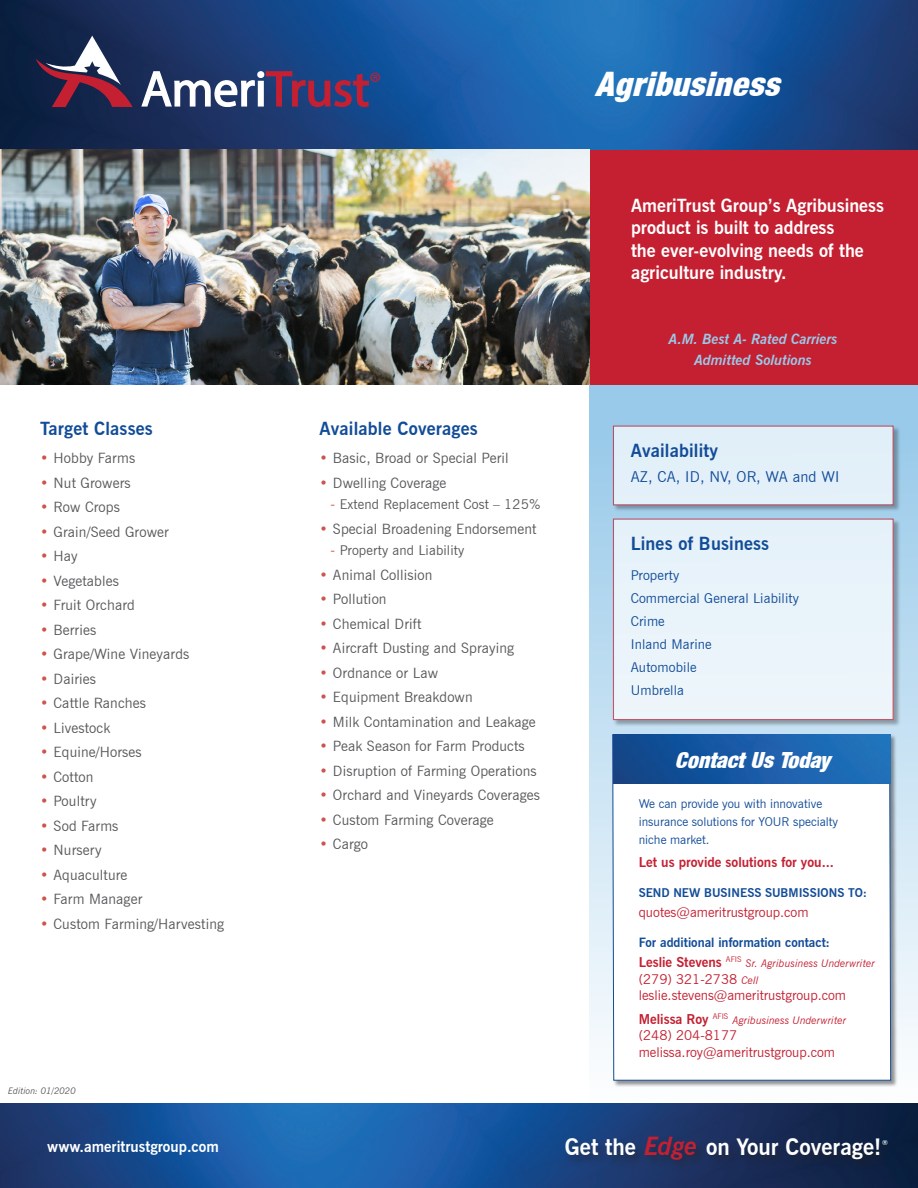
<style>
.page{position:relative;width:918px;height:1188px;background:#fff}
.page>*{position:absolute;margin:0;border:0;box-sizing:border-box;transform-origin:0 0}
.Header_-_Title{font:italic 33px "Acmo Display S Si";letter-spacing:.02em;color:#fff}
.t1{font:28.2px "Myriad Pro";color:#c42032}
.t2{font:700 22.5px "News Gothic BT";color:#fff}
.t3{font:italic 21.75px "Acmo Display S Si";color:#fff}
.Program_Description{font:700 18px/22.5px "News Gothic BT";color:#fff}
.Target_Classes_Title{font:700 18px "News Gothic BT";letter-spacing:.01em;color:#124c98}
.t4{font:700 15px "News Gothic BT";color:#fff}
.Target_Classes_Title-2{font:15px "News Gothic BT";letter-spacing:.01em;color:#124c98}
.t5{font:14.25px "News Gothic BT";letter-spacing:.01em;color:#57585a}
.t6{font:italic 700 14.25px/21px "News Gothic BT";color:#99caea;text-align:center}
.t7{font:13.5px/16.6px "News Gothic BT";color:#c42032}
.Target_Classes_Title-3{font:13.5px "News Gothic BT";letter-spacing:.01em;color:#124c98}
.t8{font:13.5px "News Gothic BT";letter-spacing:.01em;color:#57585a}
.t9{font:700 13.5px "News Gothic BT";color:#c42032}
.t10{font:700 12.75px "News Gothic BT";color:#124c98}
.t11{font:12.15px/18px "News Gothic BT";color:#124c98}
.t12{font:700 12px "News Gothic BT";color:#124c98}
.t13{font:italic 10.5px "News Gothic BT";color:#c42032}
.t14{font:italic 9px "News Gothic BT";color:#57585a}
.t15{font:700 7.05px "News Gothic BT";color:#fff}
.s1{color:#cd534d}
.s2{font-size:14.25px;color:#cd534d}
.s3{font-weight:700;font-style:normal;font-size:13.5px}
.s4{font-style:italic;font-size:10.5px}
.s5{font-style:italic;font-size:25.5px;color:#c42032}
</style>
<div class="page">
<div style="left:589px;top:374px;width:329px;height:744px;background:linear-gradient(to bottom,#92c4e6,#feffff)"></div>
<div style="left:589px;top:82px;width:329px;height:302px;background:#c42032"></div>
<img style="left:0;top:0;width:918px;height:149px">
<img style="left:0;top:1104px;width:918px;height:84px">
<div style="left:563px;top:1134px;width:328px;height:39px;background:#231f20;opacity:.5"></div>
<div style="left:613px;top:735px;width:285px;height:352px;background:#231f20;opacity:.48"></div>
<svg style="left:612px;top:734px;width:279px;height:347px"></svg>
<img style="left:613px;top:734px;width:278px;height:49px">
<svg style="left:140px;top:70px;width:230px;height:38px"></svg>
<svg style="left:36px;top:36px;width:97px;height:71px;background:#503f5d"></svg>
<img style="left:0;top:149px;width:589px;height:235px">
<div style="left:613px;top:519px;width:287px;height:208px;background:#231f20;opacity:.5"></div>
<div style="left:613px;top:519px;width:281px;height:201px;background:#e9f3fa;border:1px solid #c42032"></div>
<div style="left:613px;top:426px;width:287px;height:86px;background:#231f20;opacity:.5"></div>
<div style="left:613px;top:426px;width:281px;height:79px;background:#e2f0f9"></div>
<p class="Target_Classes_Title" style="left:40px;top:418px;width:114px">Target Classes</p>
<p class="t5" style="left:40px;top:449px;width:97px"><span class="s1">•</span> Hobby Farms</p>
<p class="t5" style="left:40px;top:474px;width:92px"><span class="s1">•</span> Nut Growers</p>
<p class="t5" style="left:40px;top:498px;width:81px"><span class="s1">•</span> Row Crops</p>
<p class="t5" style="left:40px;top:523px;width:130px"><span class="s1">•</span> Grain/Seed Grower</p>
<p class="t5" style="left:40px;top:547px;width:39px"><span class="s1">•</span> Hay</p>
<p class="t5" style="left:40px;top:572px;width:80px"><span class="s1">•</span> Vegetables</p>
<p class="t5" style="left:40px;top:596px;width:96px"><span class="s1">•</span> Fruit Orchard</p>
<p class="t5" style="left:40px;top:621px;width:58px"><span class="s1">•</span> Berries</p>
<p class="t5" style="left:40px;top:646px;width:151px"><span class="s1">•</span> Grape/Wine Vineyards</p>
<p class="t5" style="left:40px;top:670px;width:57px"><span class="s1">•</span> Dairies</p>
<p class="t5" style="left:40px;top:695px;width:108px"><span class="s1">•</span> Cattle Ranches</p>
<p class="t5" style="left:40px;top:719px;width:72px"><span class="s1">•</span> Livestock</p>
<p class="t5" style="left:40px;top:744px;width:103px"><span class="s1">•</span> Equine/Horses</p>
<p class="t5" style="left:40px;top:768px;width:55px"><span class="s1">•</span> Cotton</p>
<p class="t5" style="left:40px;top:793px;width:58px"><span class="s1">•</span> Poultry</p>
<p class="t5" style="left:40px;top:817px;width:80px"><span class="s1">•</span> Sod Farms</p>
<p class="t5" style="left:40px;top:842px;width:63px"><span class="s1">•</span> Nursery</p>
<p class="t5" style="left:40px;top:866px;width:89px"><span class="s1">•</span> Aquaculture</p>
<p class="t5" style="left:40px;top:891px;width:104px"><span class="s1">•</span> Farm Manager</p>
<p class="t5" style="left:40px;top:915px;width:186px"><span class="s1">•</span> Custom Farming/Harvesting</p>
<p class="t14" style="left:8px;top:1085px;width:69px">Edition: 01/2020</p>
<h2 class="t1" style="left:369px;top:65px;width:13px">®</h2>
<p class="Target_Classes_Title" style="left:319px;top:418px;width:160px">Available Coverages</p>
<p class="t5" style="left:319px;top:449px;width:191px"><span class="s1">•</span> Basic, Broad or Special Peril</p>
<p class="t5" style="left:319px;top:474px;width:128px"><span class="s1">•</span> Dwelling Coverage</p>
<p class="t8" style="left:331px;top:496px;width:212px"><span class="s2">-</span> Extend Replacement Cost – 125%</p>
<p class="t5" style="left:319px;top:520px;width:219px"><span class="s1">•</span> Special Broadening Endorsement</p>
<p class="t8" style="left:331px;top:542px;width:135px"><span class="s2">-</span> Property and Liability</p>
<p class="t5" style="left:319px;top:566px;width:115px"><span class="s1">•</span> Animal Collision</p>
<p class="t5" style="left:319px;top:590px;width:69px"><span class="s1">•</span> Pollution</p>
<p class="t5" style="left:319px;top:615px;width:104px"><span class="s1">•</span> Chemical Drift</p>
<p class="t5" style="left:319px;top:640px;width:196px"><span class="s1">•</span> Aircraft Dusting and Spraying</p>
<p class="t5" style="left:319px;top:664px;width:120px"><span class="s1">•</span> Ordnance or Law</p>
<p class="t5" style="left:319px;top:689px;width:155px"><span class="s1">•</span> Equipment Breakdown</p>
<p class="t5" style="left:319px;top:713px;width:218px"><span class="s1">•</span> Milk Contamination and Leakage</p>
<p class="t5" style="left:319px;top:738px;width:207px"><span class="s1">•</span> Peak Season for Farm Products</p>
<p class="t5" style="left:319px;top:762px;width:219px"><span class="s1">•</span> Disruption of Farming Operations</p>
<p class="t5" style="left:319px;top:787px;width:222px"><span class="s1">•</span> Orchard and Vineyards Coverages</p>
<p class="t5" style="left:319px;top:811px;width:176px"><span class="s1">•</span> Custom Farming Coverage</p>
<p class="t5" style="left:319px;top:836px;width:50px"><span class="s1">•</span> Cargo</p>
<p class="Header_-_Title" style="left:595px;top:66px;width:186px">Agribusiness</p>
<p class="Program_Description" style="left:631px;top:194px;width:254px">AmeriTrust Group’s Agribusiness product is built to address<br>the ever-evolving needs of the agriculture industry.</p>
<p class="t6" style="left:669px;top:328px;width:171px">A.M. Best A- Rated Carriers<br>Admitted Solutions</p>
<p class="Target_Classes_Title" style="left:631px;top:440px;width:89px">Availability</p>
<p class="Target_Classes_Title-2" style="left:631px;top:468px;width:210px">AZ, CA, ID, NV, OR, WA and WI</p>
<p class="Target_Classes_Title" style="left:631px;top:533px;width:140px">Lines of Business</p>
<p class="Target_Classes_Title-3" style="left:631px;top:567px;width:50px">Property</p>
<p class="Target_Classes_Title-3" style="left:631px;top:590px;width:170px">Commercial General Liability</p>
<p class="Target_Classes_Title-3" style="left:631px;top:613px;width:36px">Crime</p>
<p class="Target_Classes_Title-3" style="left:631px;top:636px;width:83px">Inland Marine</p>
<p class="Target_Classes_Title-3" style="left:631px;top:659px;width:67px">Automobile</p>
<p class="Target_Classes_Title-3" style="left:631px;top:682px;width:55px">Umbrella</p>
<h3 class="t3" style="left:675px;top:748px;width:156px">Contact Us Today</h3>
<p class="t11" style="left:639px;top:794px;width:201px">We can provide you with innovative insurance solutions for YOUR specialty niche market.</p>
<p class="t9" style="left:639px;top:854px;width:197px">Let us provide solutions for you...</p>
<p class="t12" style="left:639px;top:885px;width:230px">SEND NEW BUSINESS SUBMISSIONS TO:</p>
<p class="t7" style="left:639px;top:903px;width:171px">quotes@ameritrustgroup.com</p>
<p class="t10" style="left:639px;top:934px;width:193px">For additional information contact:</p>
<p class="t13" style="left:639px;top:957px;width:238px"><span class="s3">Leslie Stevens</span> <sup>AFIS</sup> Sr. Agribusiness Underwriter</p>
<p class="t7" style="left:639px;top:970px;width:209px">(279) 321-2738 <span class="s4">Cell </span>leslie.stevens@ameritrustgroup.com</p>
<p class="t13" style="left:639px;top:1014px;width:209px"><span class="s3">Melissa Roy</span> <sup>AFIS</sup> Agribusiness Underwriter</p>
<p class="t7" style="left:639px;top:1027px;width:198px">(248) 204-8177 melissa.roy@ameritrustgroup.com</p>
<p class="t4" style="left:47px;top:1137px;width:173px">www.ameritrustgroup.com</p>
<h3 class="t2" style="left:565px;top:1134px;width:318px">Get the <span class="s5">Edge</span> on Your Coverage!</h3>
<p class="t15" style="left:882px;top:1139px;width:7px">®</p>
</div>
